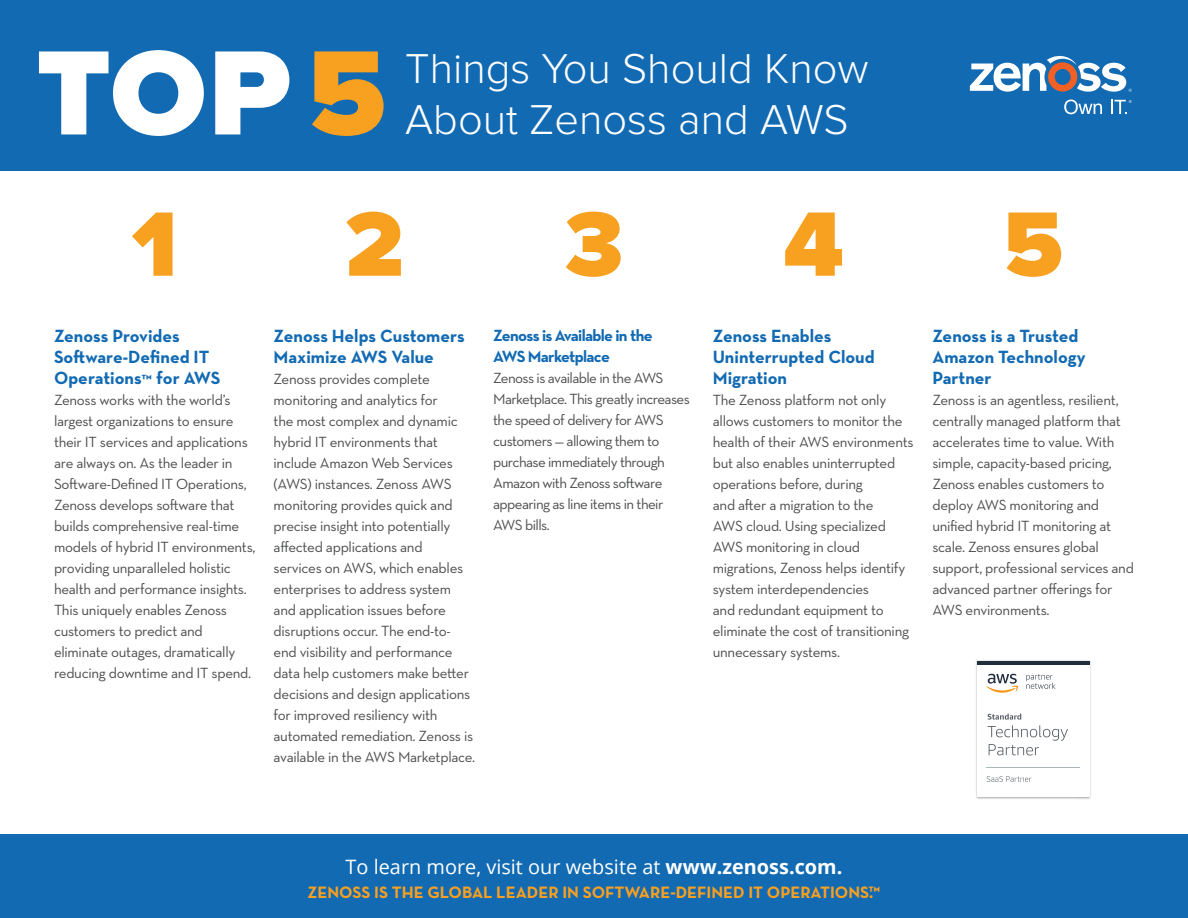
<style>
.page{position:relative;width:1188px;height:918px;background:#fff}
.page>*{position:absolute;margin:0;border:0;box-sizing:border-box;transform-origin:0 0}
.t1{font:900 124.5px "Proxima Nova";color:#fff}
.t2{font:900 94.8px "Proxima Nova";color:#f8a01f}
.t3{font:300 43.35px "Proxima Nova";color:#fff}
.Body{font:19.8px "Open Sans";color:#fff}
.t4{font:700 18px/21px "Neutra Text Exp";color:#126ab3}
.t5{font:700 16.8px "Neutra Text Exp";color:#f8a021}
.t6{font:700 16.5px/21px "Neutra Text Exp";letter-spacing:-.04em;color:#126ab3}
.t7{font:15px/21px "Neutra Text Exp";letter-spacing:-.02em;color:#4b4c4d}
.t8{font:15px/21px "Neutra Text Exp";letter-spacing:-.04em;color:#4b4c4d}
.s1{color:#f8a01f}
.s2{font-weight:700}
</style>
<div class="page">
<div style="left:0;top:0;width:1188px;height:171px;background:#126ab3"></div>
<div style="left:0;top:834px;width:1188px;height:84px;background:#126ab3"></div>
<svg style="left:1064px;top:100px;width:38px;height:14px"></svg>
<svg style="left:970px;top:55px;width:162px;height:37px"></svg>
<svg style="left:1111px;top:100px;width:21px;height:14px"></svg>
<img style="left:976px;top:660px;width:115px;height:139px">
<div style="left:977px;top:661px;width:112px;height:136px;background:#fff"></div>
<hr style="left:977px;top:661px;width:112px;height:3px;background:#232e3d">
<svg style="left:986px;top:674px;width:32px;height:19px"></svg>
<svg style="left:1026px;top:674px;width:29px;height:15px"></svg>
<svg style="left:987px;top:776px;width:44px;height:6px"></svg>
<svg style="left:988px;top:714px;width:80px;height:42px"></svg>
<hr style="left:986px;top:767px;width:94px;height:1px;background:#aab7b8">
<p class="t1" style="left:37px;top:0;width:351px">TOP<span class="s1">5</span></p>
<p class="t3" style="left:405px;top:49px;width:465px">Things You Should Know</p>
<p class="t3" style="left:405px;top:100px;width:445px">About Zenoss and AWS</p>
<p class="t2" style="left:132px;top:173px;width:47px">1</p>
<p class="t2" style="left:345px;top:173px;width:60px">2</p>
<p class="t2" style="left:565px;top:173px;width:60px">3</p>
<p class="t2" style="left:783px;top:173px;width:62px">4</p>
<p class="t2" style="left:1004px;top:173px;width:61px">5</p>
<p class="t4" style="left:54px;top:325px;width:168px">Zenoss Provides<br>Software-Defined IT<br>Operations<sub>™</sub> for AWS</p>
<p class="t7" style="left:54px;top:389px;width:203px">Zenoss works with the world’s largest organizations to ensure their IT services and applications are always on. As the leader in<br>Software-Defined IT Operations,<br>Zenoss develops software that builds comprehensive real-time models of hybrid IT environments, providing unparalleled holistic health and performance insights.<br>This uniquely enables Zenoss customers to predict and eliminate outages, dramatically reducing downtime and IT spend.</p>
<p class="t4" style="left:274px;top:325px;width:193px">Zenoss Helps Customers<br>Maximize AWS Value</p>
<p class="t7" style="left:274px;top:368px;width:203px">Zenoss provides complete monitoring and analytics for<br>the most complex and dynamic hybrid IT environments that include Amazon Web Services (AWS) instances. Zenoss AWS monitoring provides quick and precise insight into potentially affected applications and<br>services on AWS, which enables enterprises to address system and application issues before disruptions occur. The end-to&shy;end visibility and performance data help customers make better decisions and design applications for improved resiliency with automated remediation. Zenoss is available in the AWS Marketplace.</p>
<p class="t6" style="left:493px;top:324px;width:161px">Zenoss is Available in the<br>AWS Marketplace</p>
<p class="t8" style="left:493px;top:367px;width:198px">Zenoss is available in the AWS<br>Marketplace. This greatly increases the speed of delivery for AWS customers — allowing them to purchase immediately through<br>Amazon with Zenoss software appearing as line items in their<br>AWS bills.</p>
<p class="t4" style="left:713px;top:325px;width:163px">Zenoss Enables<br>Uninterrupted Cloud<br>Migration</p>
<p class="t7" style="left:713px;top:389px;width:202px">The Zenoss platform not only allows customers to monitor the health of their AWS environments but also enables uninterrupted operations before, during<br>and after a migration to the<br>AWS cloud. Using specialized<br>AWS monitoring in cloud migrations, Zenoss helps identify system interdependencies<br>and redundant equipment to eliminate the cost of transitioning unnecessary systems.</p>
<p class="t4" style="left:932px;top:325px;width:155px">Zenoss is a Trusted<br>Amazon Technology<br>Partner</p>
<p class="t7" style="left:932px;top:389px;width:203px">Zenoss is an agentless, resilient, centrally managed platform that accelerates time to value. With simple, capacity-based pricing,<br>Zenoss enables customers to deploy AWS monitoring and unified hybrid IT monitoring at scale. Zenoss ensures global support, professional services and advanced partner offerings for<br>AWS environments.</p>
<p class="Body" style="left:346px;top:853px;width:498px">To learn more, visit our website at <span class="s2">www.zenoss.com.</span></p>
<p class="t5" style="left:307px;top:881px;width:575px">ZENOSS IS THE GLOBAL LEADER IN SOFTWARE-DEFINED IT OPERATIONS.™</p>
</div>
